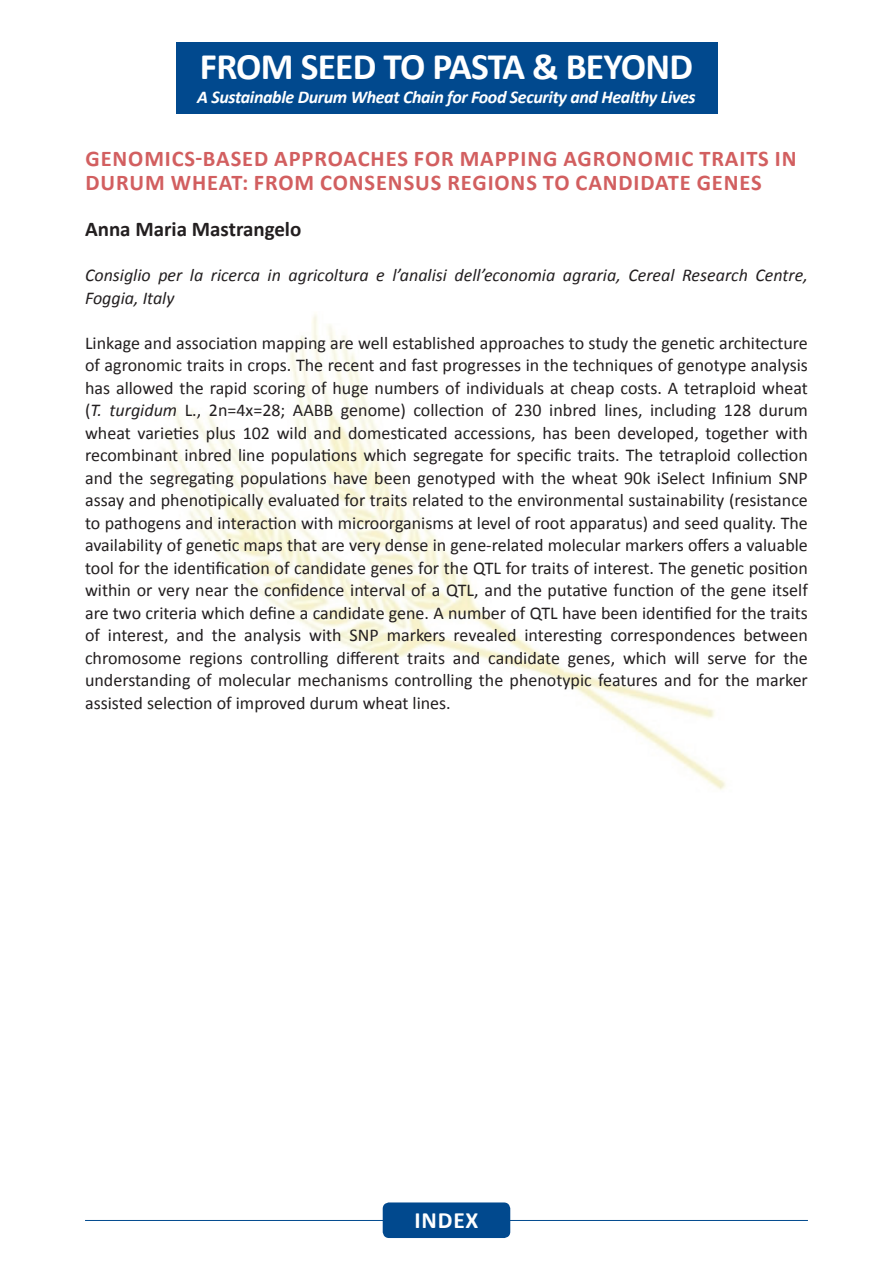
<style>
.page{position:relative;width:893px;height:1263px;background:#fff}
.page>*{position:absolute;margin:0;border:0;box-sizing:border-box;transform-origin:0 0}
.t1{font:700 37.5px "Calibri";letter-spacing:-.02em;color:#fff}
.t2{font:700 23.4px "Calibri";letter-spacing:.035em;color:#fff}
.t3{font:700 22.5px/24px "Calibri";letter-spacing:.04em;color:#d25f60}
.t4{font:700 21px "Calibri";color:#231f20}
.t5{font:18px/22.5px "Calibri";color:#231f20;text-align:justify}
.t6{font:italic 18px/22.5px "Calibri";color:#231f20}
.t7{font:italic 700 18px "Calibri";letter-spacing:-.02em;color:#fff}
.s1{font-style:italic}
</style>
<div class="page">
<img style="left:162px;top:85px;width:564px;height:705px">
<hr style="left:85px;top:1220px;width:723px;height:1px;background:#01498e">
<div style="left:383px;top:1202px;width:127px;height:36px;background:#01498e;border-radius:6px"></div>
<div style="left:176px;top:43px;width:541px;height:71px;background:#01498e"></div>
<h1 class="t1" style="left:200px;top:43px;width:495px">FROM SEED TO PASTA &amp; BEYOND</h1>
<p class="t7" style="left:197px;top:85px;width:500px">A Sustainable Durum Wheat Chain for Food Security and Healthy Lives</p>
<p class="t3" style="left:85px;top:145px;width:713px">GENOMICS-BASED APPROACHES FOR MAPPING AGRONOMIC TRAITS IN<br>DURUM WHEAT: FROM CONSENSUS REGIONS TO CANDIDATE GENES</p>
<p class="t4" style="left:85px;top:216px;width:218px">Anna Maria Mastrangelo</p>
<p class="t6" style="left:85px;top:263px;width:724px">Consiglio per la ricerca in agricoltura e l’analisi dell’economia agraria, Cereal Research Centre,<br>Foggia, Italy</p>
<p class="t5" style="left:85px;top:331px;width:724px">Linkage and association mapping are well established approaches to study the genetic architecture of agronomic traits in crops. The recent and fast progresses in the techniques of genotype analysis has allowed the rapid scoring of huge numbers of individuals at cheap costs. A tetraploid wheat (<span class="s1">T. turgidum</span> L., 2n=4x=28; AABB genome) collection of 230 inbred lines, including 128 durum wheat varieties plus 102 wild and domesticated accessions, has been developed, together with recombinant inbred line populations which segregate for specific traits. The tetraploid collection and the segregating populations have been genotyped with the wheat 90k iSelect Infinium SNP assay and phenotipically evaluated for traits related to the environmental sustainability (resistance to pathogens and interaction with microorganisms at level of root apparatus) and seed quality. The availability of genetic maps that are very dense in gene-related molecular markers offers a valuable tool for the identification of candidate genes for the QTL for traits of interest. The genetic position within or very near the confidence interval of a QTL, and the putative function of the gene itself are two criteria which define a candidate gene. A number of QTL have been identified for the traits of interest, and the analysis with SNP markers revealed interesting correspondences between chromosome regions controlling different traits and candidate genes, which will serve for the understanding of molecular mechanisms controlling the phenotypic features and for the marker assisted selection of improved durum wheat lines.</p>
<p class="t2" style="left:415px;top:1205px;width:65px">INDEX</p>
</div>
